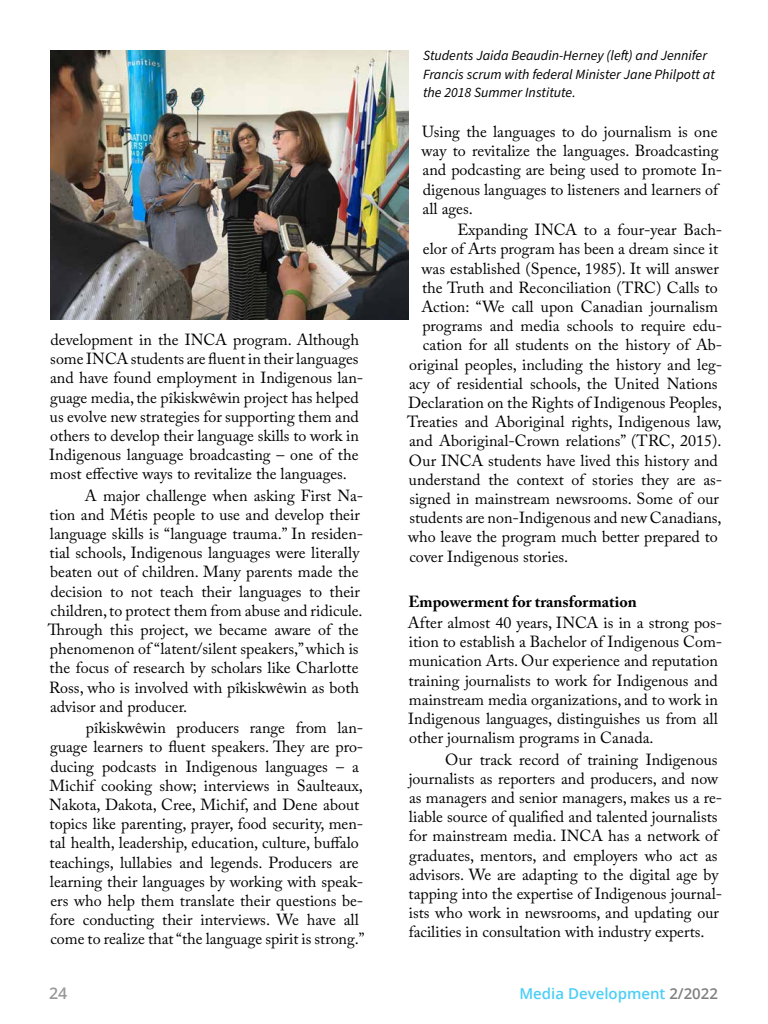
<style>
.page{position:relative;width:768px;height:1024px;background:#fff}
.page>*{position:absolute;margin:0;border:0;box-sizing:border-box;transform-origin:0 0}
.t1{font:16px/19.2px "Adobe Caslon Pro";color:#000}
.t2{font:700 16px "Adobe Caslon Pro";color:#000}
.t3{font:600 16px "Open Sans";color:#999}
.t4{font:600 15px "Open Sans";color:#4dcef6}
.t5{font:italic 14px/18px "Source Sans Pro";color:#000}
.s1{color:#808080}
</style>
<div class="page">
<img style="left:50px;top:50px;width:359px;height:270px">
<p class="t1" style="left:49px;top:330px;width:316px">development in the INCA program. Although some INCA students are fluent in their languages and have found employment in Indigenous lan&shy;guage media, the pîkiskwêwin project has helped us evolve new strategies for supporting them and others to develop their language skills to work in Indigenous language broadcasting – one of the most effective ways to revitalize the languages.</p>
<p class="t1" style="left:48px;top:486px;width:317px;text-indent:37px">A major challenge when asking First Na&shy;tion and Métis people to use and develop their language skills is “language trauma.” In residen&shy;tial schools, Indigenous languages were literally beaten out of children. Many parents made the decision to not teach their languages to their children, to protect them from abuse and ridicule.<br>Through this project, we became aware of the phenomenon of “latent/silent speakers,” which is the focus of research by scholars like Charlotte Ross, who is involved with pîkiskwêwin as both advisor and producer.</p>
<p class="t1" style="left:49px;top:718px;width:317px;text-indent:37px">pîkiskwêwin producers range from lan&shy;guage learners to fluent speakers. They are pro&shy;ducing podcasts in Indigenous languages – a Michif cooking show; interviews in Saulteaux, Nakota, Dakota, Cree, Michif, and Dene about topics like parenting, prayer, food security, men&shy;tal health, leadership, education, culture, buffalo teachings, lullabies and legends. Producers are learning their languages by working with speak&shy;ers who help them translate their questions be&shy;fore conducting their interviews. We have all come to realize that “the language spirit is strong.”</p>
<p class="t5" style="left:423px;top:47px;width:294px">Students Jaida Beaudin-Herney (left) and Jennifer<br>Francis scrum with federal Minister Jane Philpott at the 2018 Summer Institute.</p>
<p class="t1" style="left:422px;top:122px;width:302px">Using the languages to do journalism is one way to revitalize the languages. Broadcasting and podcasting are being used to promote In&shy;digenous languages to listeners and learners of all ages.</p>
<p class="t1" style="left:458px;top:220px;width:266px">Expanding INCA to a four-year Bach-</p>
<p class="t1" style="left:423px;top:239px;width:297px">elor of Arts program has been a dream since it</p>
<p class="t1" style="left:422px;top:258px;width:299px">was established (Spence, 1985). It will answer</p>
<p class="t1" style="left:422px;top:278px;width:297px">the Truth and Reconciliation (TRC) Calls to</p>
<p class="t1" style="left:421px;top:297px;width:298px">Action: “We call upon Canadian journalism</p>
<p class="t1" style="left:422px;top:316px;width:301px">programs and media schools to require edu-</p>
<p class="t1" style="left:423px;top:335px;width:301px">cation for all students on the history of Ab-</p>
<p class="t1" style="left:409px;top:354px;width:315px">original peoples, including the history and leg-</p>
<p class="t1" style="left:409px;top:374px;width:310px">acy of residential schools, the United Nations</p>
<p class="t1" style="left:408px;top:393px;width:315px">Declaration on the Rights of Indigenous Peoples,</p>
<p class="t1" style="left:407px;top:412px;width:316px">Treaties and Aboriginal rights, Indigenous law,</p>
<p class="t1" style="left:409px;top:431px;width:314px">and Aboriginal-Crown relations” (TRC, 2015).</p>
<p class="t1" style="left:409px;top:450px;width:310px">Our INCA students have lived this history and</p>
<p class="t1" style="left:409px;top:470px;width:315px">understand the context of stories they are as-</p>
<p class="t1" style="left:409px;top:489px;width:311px">signed in mainstream newsrooms. Some of our</p>
<p class="t1" style="left:409px;top:508px;width:314px">students are non-Indigenous and new Canadians,</p>
<p class="t1" style="left:408px;top:527px;width:311px">who leave the program much better prepared to</p>
<p class="t1" style="left:409px;top:546px;width:160px">cover Indigenous stories.</p>
<p class="t2" style="left:408px;top:592px;width:230px">Empowerment for transformation</p>
<p class="t1" style="left:408px;top:613px;width:316px">After almost 40 years, INCA is in a strong pos&shy;ition to establish a Bachelor of Indigenous Com&shy;munication Arts. Our experience and reputation training journalists to work for Indigenous and mainstream media organizations, and to work in Indigenous languages, distinguishes us from all other journalism programs in Canada.</p>
<p class="t1" style="left:409px;top:749px;width:315px;text-indent:36px">Our track record of training Indigenous journalists as reporters and producers, and now as managers and senior managers, makes us a re&shy;liable source of qualified and talented journalists for mainstream media. INCA has a network of graduates, mentors, and employers who act as advisors. We are adapting to the digital age by tapping into the expertise of Indigenous journal&shy;ists who work in newsrooms, and updating our facilities in consultation with industry experts.</p>
<p class="t3" style="left:49px;top:982px;width:20px">24</p>
<p class="t4" style="left:519px;top:983px;width:200px">Media Development <span class="s1">2/2022</span></p>
</div>
